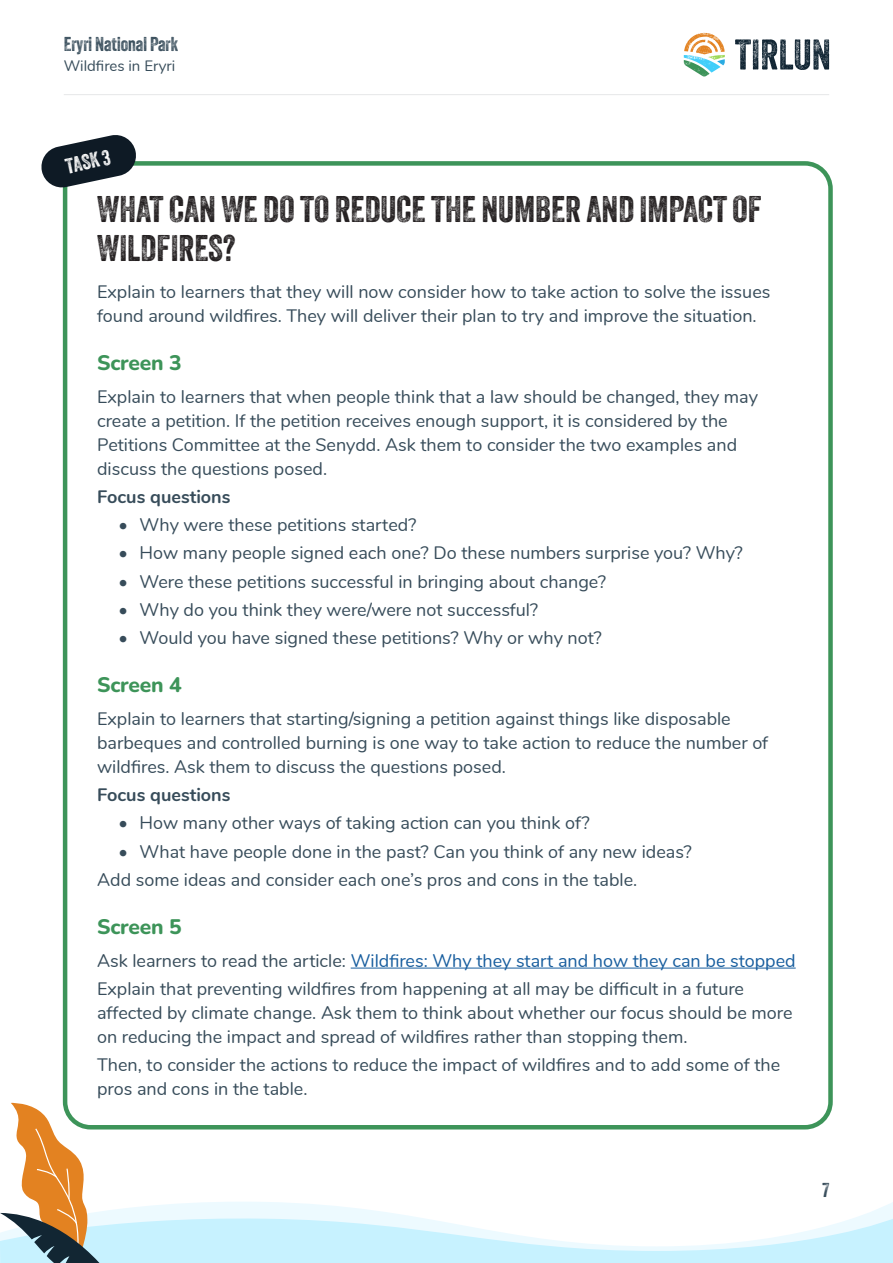
<style>
.page{position:relative;width:893px;height:1263px;background:#fff}
.page>*{position:absolute;margin:0;border:0;box-sizing:border-box;transform-origin:0 0}
.Page_sub_heading{font:36px/39px "Veneer Two";color:#231f20}
.Page_section_heading{font:800 21px "Nunito";letter-spacing:-.01em;color:#3d9459}
.Key_activity_heading{font:21px "Veneer Two";color:#fff}
.t1{font:19.5px "Veneer Two";color:#374c5a}
.Body_text{font:18px/24px "Nunito";color:#374c5a}
.Body_text-2{font:18px "Nunito";color:#175d9e}
.Paragraph_Style_1{font:18px "Nunito";color:#374c5a}
.Body_text-3{font:700 18px "Nunito";color:#374c5a}
.t2{font:15px "Nunito";color:#374c5a}
.s1{color:#374c5a}
</style>
<div class="page">
<svg style="left:735px;top:39px;width:94px;height:31px"></svg>
<svg style="left:684px;top:33px;width:41px;height:44px"></svg>
<hr style="left:64px;top:94px;width:765px;height:1px;background:#e6e7e9">
<svg style="left:0;top:1102px;width:893px;height:161px"></svg>
<hr style="left:351px;top:968px;width:445px;height:1px;background:#175d9e">
<div style="left:63px;top:161px;width:770px;height:968px;border:4px solid #3d9459;border-radius:26px"></div>
<svg style="left:41px;top:135px;width:97px;height:54px"></svg>
<p class="t1" style="left:64px;top:32px;width:116px">Eryri National Park</p>
<p class="t2" style="left:64px;top:54px;width:113px">Wildfires in Eryri</p>
<p class="Key_activity_heading" style="left:63px;top:154px;width:47px;rotate:-12deg">TASK 3</p>
<p class="Page_sub_heading" style="left:97px;top:189px;width:666px">WHAT CAN WE DO TO REDUCE THE NUMBER AND IMPACT OF<br>WILDFIRES?</p>
<p class="Body_text" style="left:97px;top:279px;width:675px">Explain to learners that they will now consider how to take action to solve the issues found around wildfires. They will deliver their plan to try and improve the situation.</p>
<p class="Page_section_heading" style="left:97px;top:348px;width:86px">Screen 3</p>
<p class="Body_text" style="left:97px;top:383px;width:662px">Explain to learners that when people think that a law should be changed, they may create a petition. If the petition receives enough support, it is considered by the Petitions Committee at the Senydd. Ask them to consider the two examples and discuss the questions posed.</p>
<p class="Body_text-3" style="left:97px;top:483px;width:135px">Focus questions</p>
<p class="Body_text" style="left:118px;top:512px;width:299px">• Why were these petitions started?</p>
<p class="Body_text" style="left:118px;top:540px;width:626px">• How many people signed each one? Do these numbers surprise you? Why?</p>
<p class="Body_text" style="left:118px;top:568px;width:489px">• Were these petitions successful in bringing about change?</p>
<p class="Body_text" style="left:118px;top:597px;width:421px">• Why do you think they were/were not successful?</p>
<p class="Body_text" style="left:118px;top:625px;width:485px">• Would you have signed these petitions? Why or why not?</p>
<p class="Page_section_heading" style="left:97px;top:670px;width:86px">Screen 4</p>
<p class="Body_text" style="left:97px;top:706px;width:673px">Explain to learners that starting/signing a petition against things like disposable barbeques and controlled burning is one way to take action to reduce the number of wildfires. Ask them to discuss the questions posed.</p>
<p class="Body_text-3" style="left:97px;top:782px;width:135px">Focus questions</p>
<p class="Body_text" style="left:118px;top:810px;width:473px">• How many other ways of taking action can you think of?</p>
<p class="Body_text" style="left:118px;top:838px;width:575px">• What have people done in the past? Can you think of any new ideas?</p>
<p class="Paragraph_Style_1" style="left:97px;top:866px;width:542px">Add some ideas and consider each one’s pros and cons in the table.</p>
<p class="Page_section_heading" style="left:97px;top:912px;width:86px">Screen 5</p>
<p class="Body_text-2" style="left:97px;top:947px;width:700px"><span class="s1">Ask learners to read the article:</span> Wildfires: Why they start and how they can be stopped</p>
<p class="Body_text" style="left:97px;top:976px;width:697px">Explain that preventing wildfires from happening at all may be difficult in a future affected by climate change. Ask them to think about whether our focus should be more on reducing the impact and spread of wildfires rather than stopping them.</p>
<p class="Body_text" style="left:97px;top:1052px;width:685px">Then, to consider the actions to reduce the impact of wildfires and to add some of the pros and cons in the table.</p>
<p class="t1" style="left:822px;top:1178px;width:8px">7</p>
</div>
